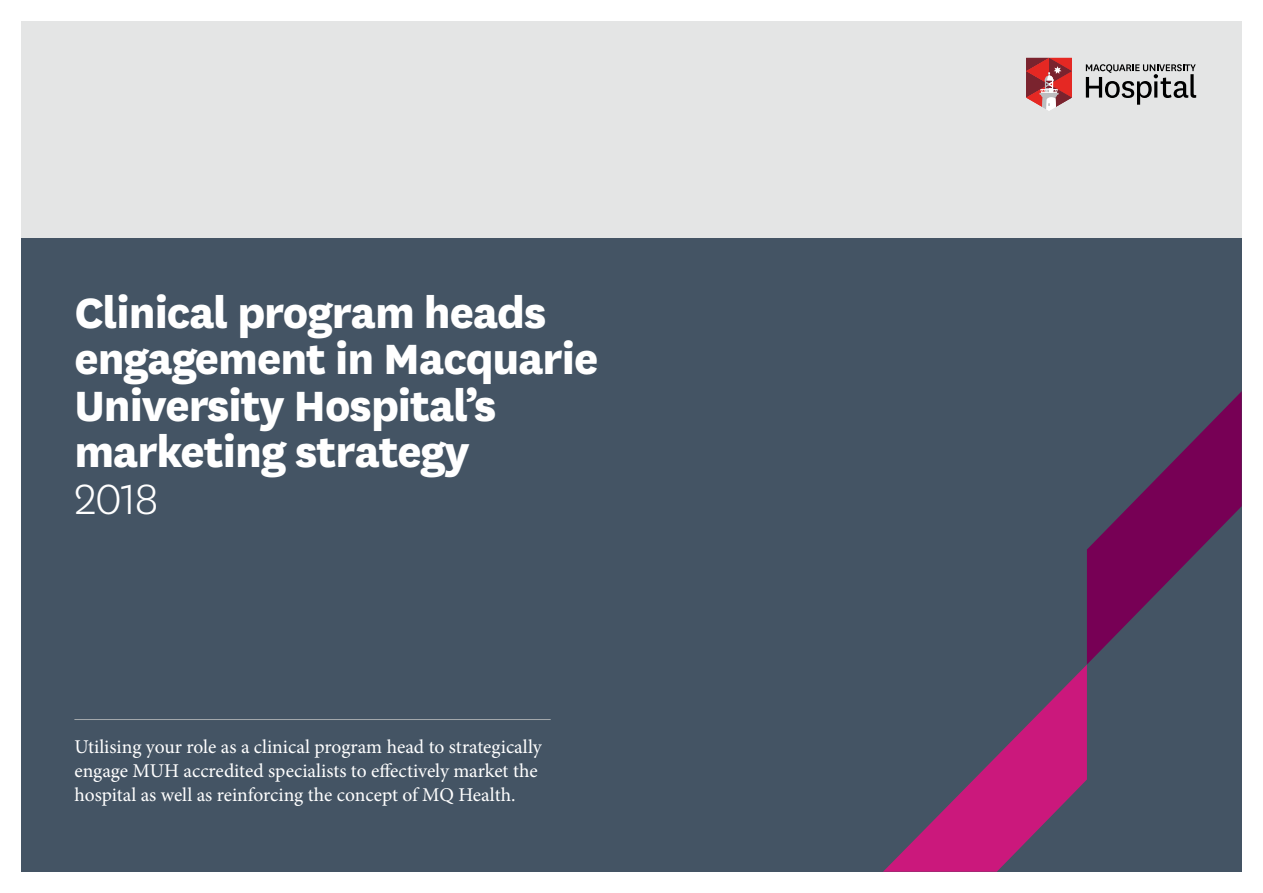
<style>
.page{position:relative;width:1263px;height:893px;background:#fff}
.page>*{position:absolute;margin:0;border:0;box-sizing:border-box;transform-origin:0 0}
.t1{font:800 49.5px/46.5px "National";letter-spacing:-.02em;color:#fff}
.t2{font:300 49.5px "National";color:#fff}
.t3{font:19.5px/24px "Minion Pro";color:#fff}
</style>
<div class="page">
<div style="left:21px;top:21px;width:1221px;height:560px;background:#e4e5e5"></div>
<div style="left:21px;top:238px;width:1221px;height:634px;background:#445464"></div>
<svg style="left:883px;top:391px;width:359px;height:481px"></svg>
<svg style="left:1026px;top:58px;width:46px;height:53px;background:#be5c5f"></svg>
<svg style="left:1086px;top:64px;width:110px;height:41px"></svg>
<hr style="left:74px;top:719px;width:477px;height:1px;background:#a4a9ad">
<h1 class="t1" style="left:74px;top:286px;width:525px">Clinical program heads engagement in Macquarie<br>University Hospital’s marketing strategy</h1>
<h1 class="t2" style="left:74px;top:468px;width:86px">2018</h1>
<p class="t3" style="left:74px;top:735px;width:469px">Utilising your role as a clinical program head to strategically engage MUH accredited specialists to effectively market the hospital as well as reinforcing the concept of MQ Health.</p>
</div>
